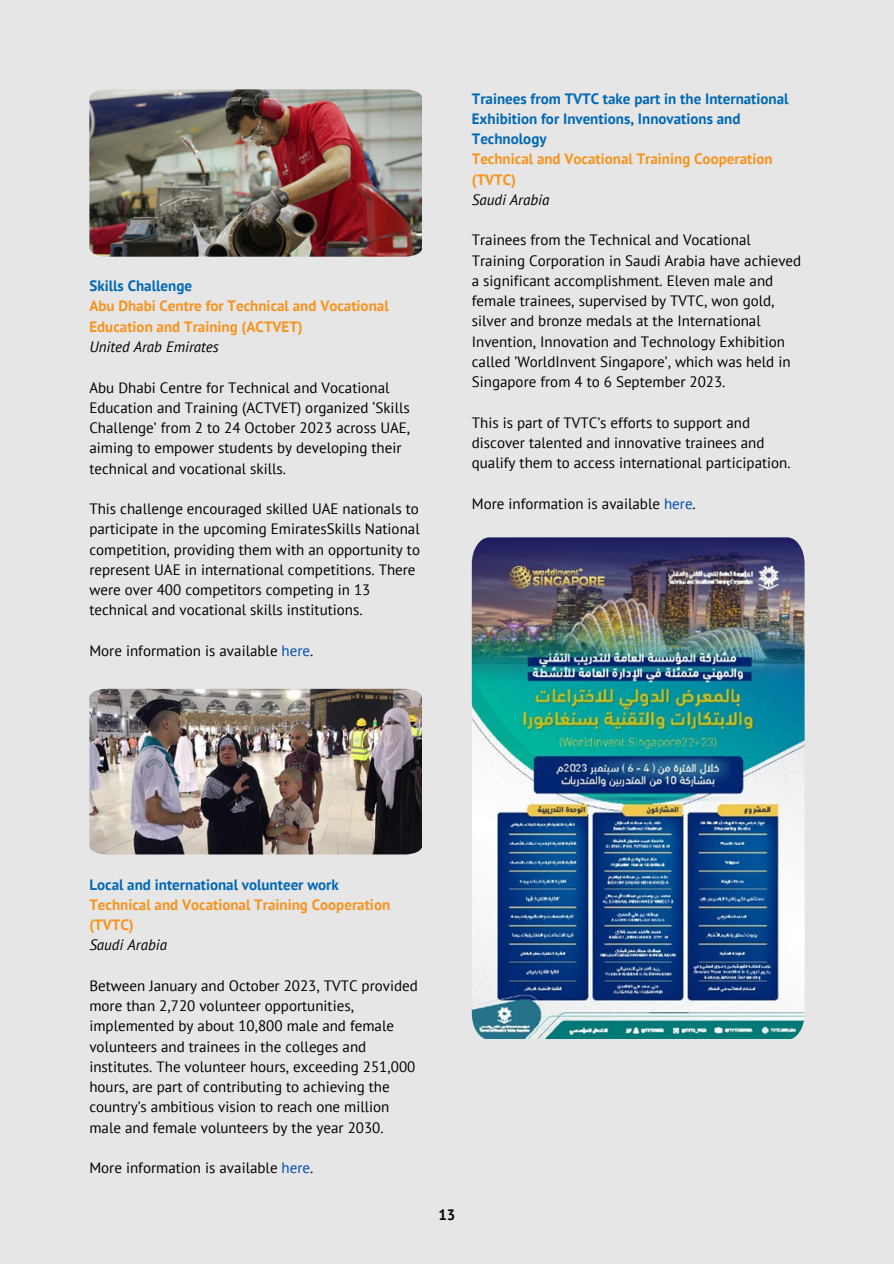
<style>
.page{position:relative;width:894px;height:1264px;background:#fff}
.page>*{position:absolute;margin:0;border:0;box-sizing:border-box;transform-origin:0 0}
.t1{font:15px/20.2px "PT Sans";color:#000}
.t2{font:700 15px/20.2px "PT Sans";color:#f7941d}
.t3{font:700 15px/20.2px "PT Sans";color:#0168b4}
.t4{font:italic 15px "PT Sans";color:#000}
.t5{font:700 15px "PT Sans";color:#000}
.s1{color:#004aad}
</style>
<div class="page">
<div style="left:0;top:0;width:893px;height:1263px;background:#e6e6e7"></div>
<img style="left:89px;top:688px;width:332px;height:166px">
<img style="left:471px;top:537px;width:333px;height:501px">
<img style="left:89px;top:89px;width:333px;height:168px">
<p class="t3" style="left:89px;top:275px;width:104px">Skills Challenge</p>
<p class="t2" style="left:89px;top:296px;width:301px">Abu Dhabi Centre for Technical and Vocational<br>Education and Training (ACTVET)</p>
<p class="t4" style="left:89px;top:337px;width:131px">United Arab Emirates</p>
<p class="t1" style="left:89px;top:377px;width:322px">Abu Dhabi Centre for Technical and Vocational Education and Training (ACTVET) organized ‘Skills Challenge’ from 2 to 24 October 2023 across UAE, aiming to empower students by developing their technical and vocational skills.</p>
<p class="t1" style="left:89px;top:498px;width:332px">This challenge encouraged skilled UAE nationals to participate in the upcoming EmiratesSkills National competition, providing them with an opportunity to represent UAE in international competitions. There were over 400 competitors competing in 13 technical and vocational skills institutions.</p>
<p class="t1" style="left:89px;top:640px;width:225px">More information is available <span class="s1">here</span>.</p>
<p class="t3" style="left:471px;top:88px;width:318px">Trainees from TVTC take part in the International<br>Exhibition for Inventions, Innovations and<br>Technology</p>
<p class="t2" style="left:471px;top:149px;width:302px">Technical and Vocational Training Cooperation (TVTC)</p>
<p class="t4" style="left:471px;top:190px;width:79px">Saudi Arabia</p>
<p class="t1" style="left:471px;top:230px;width:331px">Trainees from the Technical and Vocational Training Corporation in Saudi Arabia have achieved a significant accomplishment. Eleven male and female trainees, supervised by TVTC, won gold, silver and bronze medals at the International Invention, Innovation and Technology Exhibition called ’WorldInvent Singapore’, which was held in Singapore from 4 to 6 September 2023.</p>
<p class="t1" style="left:471px;top:412px;width:320px">This is part of TVTC’s efforts to support and discover talented and innovative trainees and qualify them to access international participation.</p>
<p class="t1" style="left:471px;top:493px;width:225px">More information is available <span class="s1">here</span>.</p>
<p class="t3" style="left:89px;top:873px;width:251px">Local and international volunteer work</p>
<p class="t2" style="left:89px;top:894px;width:302px">Technical and Vocational Training Cooperation (TVTC)</p>
<p class="t4" style="left:89px;top:935px;width:79px">Saudi Arabia</p>
<p class="t1" style="left:89px;top:975px;width:330px">Between January and October 2023, TVTC provided more than 2,720 volunteer opportunities, implemented by about 10,800 male and female volunteers and trainees in the colleges and institutes. The volunteer hours, exceeding 251,000 hours, are part of contributing to achieving the country’s ambitious vision to reach one million male and female volunteers by the year 2030.</p>
<p class="t1" style="left:89px;top:1157px;width:225px">More information is available <span class="s1">here</span>.</p>
<p class="t5" style="left:438px;top:1205px;width:19px">13</p>
</div>
